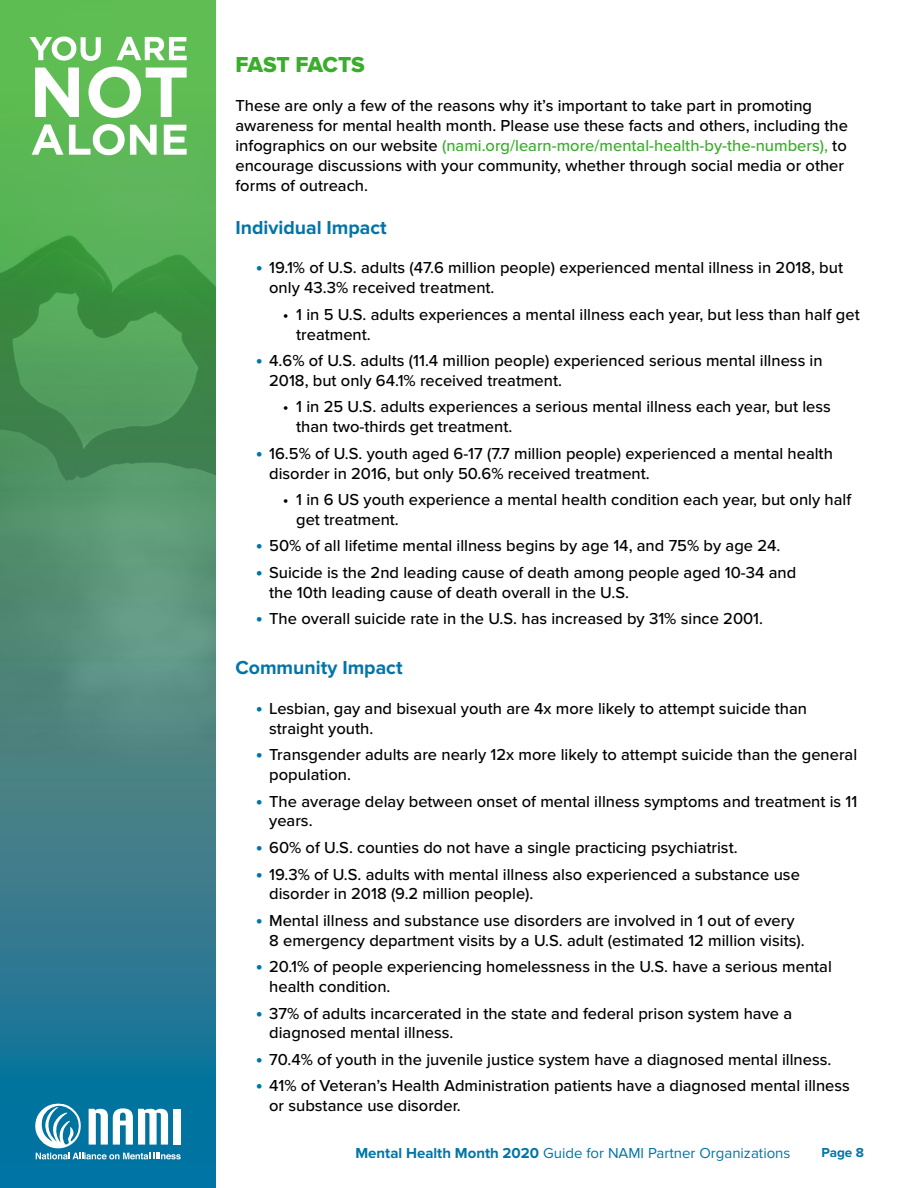
<style>
.page{position:relative;width:918px;height:1188px;background:#fff}
.page>*{position:absolute;margin:0;border:0;box-sizing:border-box;transform-origin:0 0}
.t1{font:22.5px "Proxima Nova Extrabld";letter-spacing:-.01em;color:#3aad2c}
.t2{font:700 19.5px "Proxima Nova";color:#0075a9}
.t3{font:500 16.5px/19.8px "Proxima Nova";color:#000}
.t4{font:15px "Proxima Nova";color:#0075a9}
.t5{font:700 13.5px "Proxima Nova";color:#0075a9}
.s1{color:#3aad2c}
.s2{font-weight:700;font-size:19.5px;color:#0075a9}
.s3{font-weight:700}
</style>
<div class="page">
<svg style="left:0;top:800px;width:216px;height:388px;background:#267893"></svg>
<img style="left:0;top:0;width:216px;height:800px">
<svg style="left:29px;top:36px;width:158px;height:119px"></svg>
<svg style="left:35px;top:1104px;width:146px;height:55px"></svg>
<h1 class="t1" style="left:235px;top:51px;width:131px">FAST FACTS</h1>
<p class="t3" style="left:235px;top:97px;width:614px">These are only a few of the reasons why it’s important to take part in promoting awareness for mental health month. Please use these facts and others, including the infographics on our website <span class="s1">(nami.org/learn-more/mental-health-by-the-numbers),</span> to encourage discussions with your community, whether through social media or other forms of outreach.</p>
<p class="t2" style="left:235px;top:216px;width:153px">Individual Impact</p>
<p class="t3" style="left:269px;top:259px;width:575px;text-indent:-14px"><span class="s2">•</span> 19.1% of U.S. adults (47.6 million people) experienced mental illness in 2018, but only 43.3% received treatment.</p>
<p class="t3" style="left:296px;top:305px;width:565px;text-indent:-13px">• 1 in 5 U.S. adults experiences a mental illness each year, but less than half get treatment.</p>
<p class="t3" style="left:269px;top:351px;width:555px;text-indent:-14px"><span class="s2">•</span> 4.6% of U.S. adults (11.4 million people) experienced serious mental illness in<br>2018, but only 64.1% received treatment.</p>
<p class="t3" style="left:296px;top:398px;width:536px;text-indent:-13px">• 1 in 25 U.S. adults experiences a serious mental illness each year, but less than two-thirds get treatment.</p>
<p class="t3" style="left:269px;top:444px;width:565px;text-indent:-14px"><span class="s2">•</span> 16.5% of U.S. youth aged 6-17 (7.7 million people) experienced a mental health disorder in 2016, but only 50.6% received treatment.</p>
<p class="t3" style="left:296px;top:490px;width:557px;text-indent:-13px">• 1 in 6 US youth experience a mental health condition each year, but only half get treatment.</p>
<p class="t3" style="left:256px;top:537px;width:526px"><span class="s2">•</span> 50% of all lifetime mental illness begins by age 14, and 75% by age 24.</p>
<p class="t3" style="left:269px;top:563px;width:529px;text-indent:-14px"><span class="s2">•</span> Suicide is the 2nd leading cause of death among people aged 10-34 and the 10th leading cause of death overall in the U.S.</p>
<p class="t3" style="left:256px;top:610px;width:509px"><span class="s2">•</span> The overall suicide rate in the U.S. has increased by 31% since 2001.</p>
<p class="t2" style="left:235px;top:657px;width:169px">Community Impact</p>
<p class="t3" style="left:269px;top:699px;width:539px;text-indent:-14px"><span class="s2">•</span> Lesbian, gay and bisexual youth are 4x more likely to attempt suicide than straight youth.</p>
<p class="t3" style="left:269px;top:746px;width:590px;text-indent:-14px"><span class="s2">•</span> Transgender adults are nearly 12x more likely to attempt suicide than the general population.</p>
<p class="t3" style="left:269px;top:792px;width:590px;text-indent:-14px"><span class="s2">•</span> The average delay between onset of mental illness symptoms and treatment is 11 years.</p>
<p class="t3" style="left:256px;top:838px;width:483px"><span class="s2">•</span> 60% of U.S. counties do not have a single practicing psychiatrist.</p>
<p class="t3" style="left:269px;top:865px;width:532px;text-indent:-14px"><span class="s2">•</span> 19.3% of U.S. adults with mental illness also experienced a substance use disorder in 2018 (9.2 million people).</p>
<p class="t3" style="left:269px;top:911px;width:537px;text-indent:-14px"><span class="s2">•</span> Mental illness and substance use disorders are involved in 1 out of every<br>8 emergency department visits by a U.S. adult (estimated 12 million visits).</p>
<p class="t3" style="left:269px;top:957px;width:564px;text-indent:-14px"><span class="s2">•</span> 20.1% of people experiencing homelessness in the U.S. have a serious mental health condition.</p>
<p class="t3" style="left:269px;top:1004px;width:525px;text-indent:-14px"><span class="s2">•</span> 37% of adults incarcerated in the state and federal prison system have a diagnosed mental illness.</p>
<p class="t3" style="left:256px;top:1050px;width:577px"><span class="s2">•</span> 70.4% of youth in the juvenile justice system have a diagnosed mental illness.</p>
<p class="t3" style="left:269px;top:1077px;width:582px;text-indent:-14px"><span class="s2">•</span> 41% of Veteran’s Health Administration patients have a diagnosed mental illness or substance use disorder.</p>
<p class="t4" style="left:355px;top:1144px;width:437px"><span class="s3">Mental Health Month 2020</span> Guide for NAMI Partner Organizations</p>
<p class="t5" style="left:822px;top:1145px;width:44px">Page 8</p>
</div>
